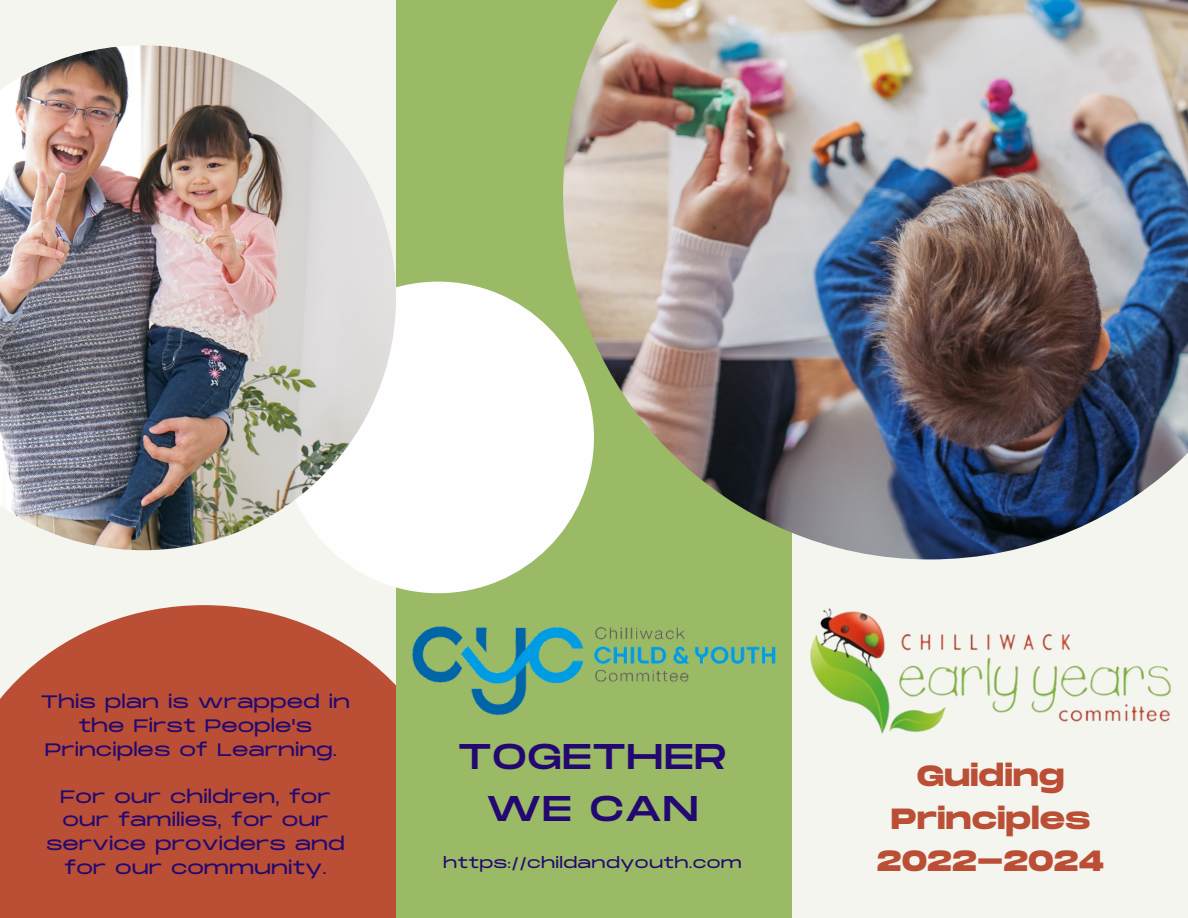
<style>
.page{position:relative;width:1188px;height:918px;background:#f5f5ef}
.page>*{position:absolute;margin:0;border:0;box-sizing:border-box;transform-origin:0 0}
.t1{font:35.7px/52.8px "Monument Extended";letter-spacing:.02em;color:#230871;text-align:center}
.t2{font:700 29.25px/42.3px "Monument Extended";letter-spacing:.02em;color:#ba4f35;text-align:center}
.t3{font:200 18px/23.7px "Monument Extended";color:#230871;text-align:center}
.t4{font:200 15px "Monument Extended";letter-spacing:.02em;color:#230871}
</style>
<div class="page">
<svg style="left:0;top:605px;width:396px;height:313px;background:#bf5d44"></svg>
<div style="left:396px;top:0;width:396px;height:918px;background:#9bba66"></div>
<div style="left:282px;top:282px;width:312px;height:311px;background:#fefefe;border-radius:50%"></div>
<img style="left:563px;top:0;width:625px;height:559px">
<img style="left:0;top:45px;width:396px;height:505px">
<img style="left:412px;top:626px;width:364px;height:89px">
<img style="left:810px;top:608px;width:361px;height:126px">
<p class="t3" style="left:41px;top:691px;width:311px">This plan is wrapped in the First People's<br>Principles of Learning.</p>
<p class="t3" style="left:46px;top:786px;width:300px">For our children, for our families, for our service providers and for our community.</p>
<h1 class="t1" style="left:458px;top:731px;width:270px">TOGETHER<br>WE CAN</h1>
<h2 class="t2" style="left:891px;top:756px;width:201px">Guiding<br>Principles</h2>
<p class="t4" style="left:443px;top:854px;width:300px">https://childandyouth.com</p>
<h2 class="t2" style="left:877px;top:841px;width:229px">2022-2024</h2>
</div>
